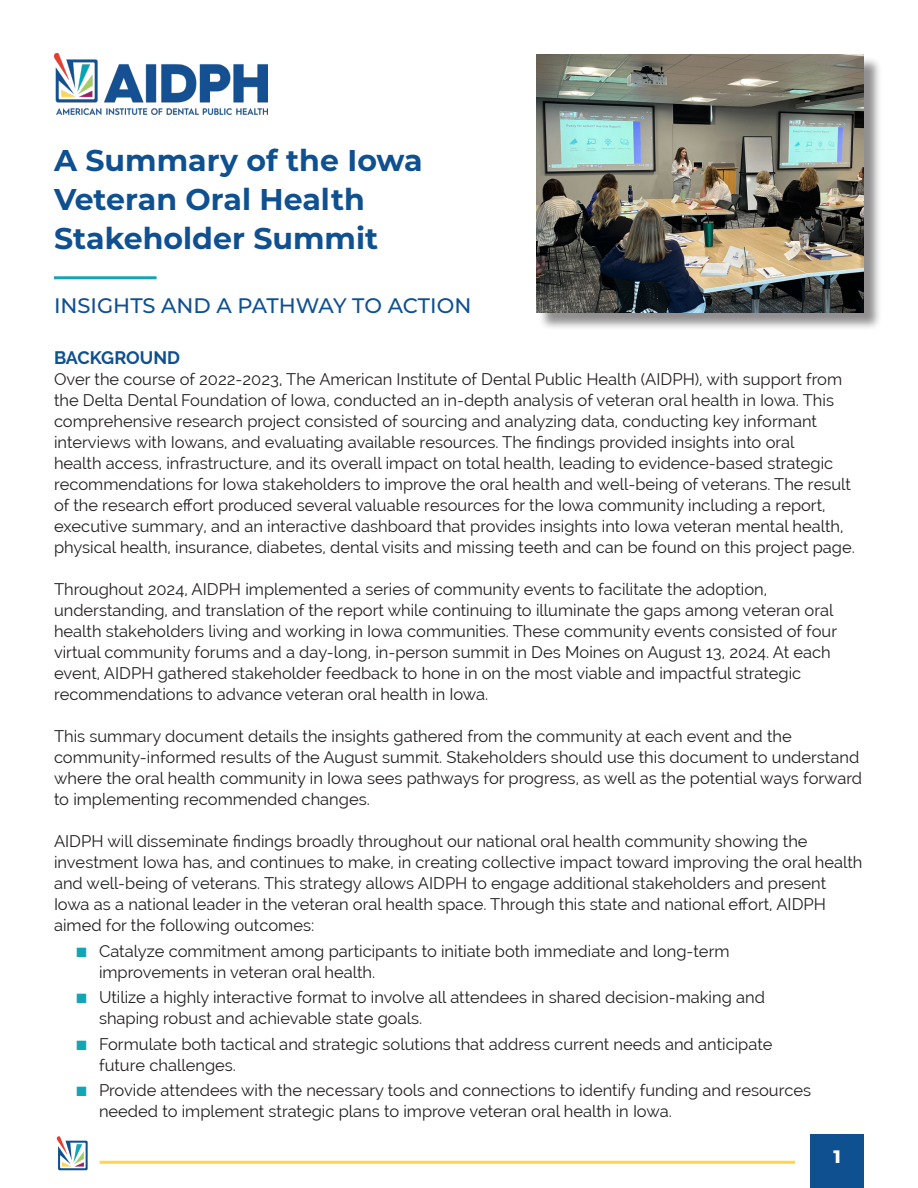
<style>
.page{position:relative;width:918px;height:1188px;background:#fff}
.page>*{position:absolute;margin:0;border:0;box-sizing:border-box;transform-origin:0 0}
.t1{font:700 30px "Montserrat";color:#0f5091}
.t2{font:500 21px "Montserrat";color:#0f5091}
.t3{font:700 18px "Raleway";color:#0f5091}
.t4{font:800 18px "Montserrat";color:#fff}
.t5{font:16.5px/21px "Raleway";color:#231f20}
.s1{color:#11a5b6}
</style>
<div class="page">
<hr style="left:100px;top:1161px;width:695px;height:3px;background:#fcd653">
<svg style="left:57px;top:1136px;width:31px;height:34px"></svg>
<div style="left:810px;top:1134px;width:54px;height:54px;background:#0f5091"></div>
<img style="left:54px;top:54px;width:214px;height:60px">
<hr style="left:54px;top:276px;width:103px;height:3px;background:#11a5b6">
<div style="left:539px;top:56px;width:344px;height:275px;background:#231f20;opacity:.5"></div>
<img style="left:536px;top:54px;width:328px;height:259px">
<p class="t1" style="left:54px;top:139px;width:370px">A Summary of the Iowa</p>
<p class="t1" style="left:54px;top:178px;width:312px">Veteran Oral Health</p>
<p class="t1" style="left:54px;top:217px;width:326px">Stakeholder Summit</p>
<p class="t2" style="left:54px;top:291px;width:419px">INSIGHTS AND A PATHWAY TO ACTION</p>
<p class="t3" style="left:54px;top:348px;width:128px">BACKGROUND</p>
<p class="t5" style="left:54px;top:369px;width:802px">Over the course of 2022-2023, The American Institute of Dental Public Health (AIDPH), with support from the Delta Dental Foundation of Iowa, conducted an in-depth analysis of veteran oral health in Iowa. This comprehensive research project consisted of sourcing and analyzing data, conducting key informant interviews with Iowans, and evaluating available resources. The findings provided insights into oral<br>health access, infrastructure, and its overall impact on total health, leading to evidence-based strategic recommendations for Iowa stakeholders to improve the oral health and well-being of veterans. The result of the research effort produced several valuable resources for the Iowa community including a report, executive summary, and an interactive dashboard that provides insights into Iowa veteran mental health, physical health, insurance, diabetes, dental visits and missing teeth and can be found on this project page.</p>
<p class="t5" style="left:54px;top:579px;width:785px">Throughout 2024, AIDPH implemented a series of community events to facilitate the adoption, understanding, and translation of the report while continuing to illuminate the gaps among veteran oral health stakeholders living and working in Iowa communities. These community events consisted of four virtual community forums and a day-long, in-person summit in Des Moines on August 13, 2024. At each event, AIDPH gathered stakeholder feedback to hone in on the most viable and impactful strategic recommendations to advance veteran oral health in Iowa.</p>
<p class="t5" style="left:54px;top:726px;width:810px">This summary document details the insights gathered from the community at each event and the community-informed results of the August summit. Stakeholders should use this document to understand where the oral health community in Iowa sees pathways for progress, as well as the potential ways forward to implementing recommended changes.</p>
<p class="t5" style="left:54px;top:831px;width:810px">AIDPH will disseminate findings broadly throughout our national oral health community showing the investment Iowa has, and continues to make, in creating collective impact toward improving the oral health and well-being of veterans. This strategy allows AIDPH to engage additional stakeholders and present Iowa as a national leader in the veteran oral health space. Through this state and national effort, AIDPH aimed for the following outcomes:</p>
<p class="t5" style="left:99px;top:940px;width:632px;text-indent:-22px"><span class="s1">■</span> Catalyze commitment among participants to initiate both immediate and long-term improvements in veteran oral health.</p>
<p class="t5" style="left:99px;top:987px;width:668px;text-indent:-22px"><span class="s1">■</span> Utilize a highly interactive format to involve all attendees in shared decision-making and shaping robust and achievable state goals.</p>
<p class="t5" style="left:99px;top:1033px;width:675px;text-indent:-22px"><span class="s1">■</span> Formulate both tactical and strategic solutions that address current needs and anticipate future challenges.</p>
<p class="t5" style="left:99px;top:1080px;width:714px;text-indent:-22px"><span class="s1">■</span> Provide attendees with the necessary tools and connections to identify funding and resources needed to implement strategic plans to improve veteran oral health in Iowa.</p>
<p class="t4" style="left:833px;top:1143px;width:9px">1</p>
</div>
